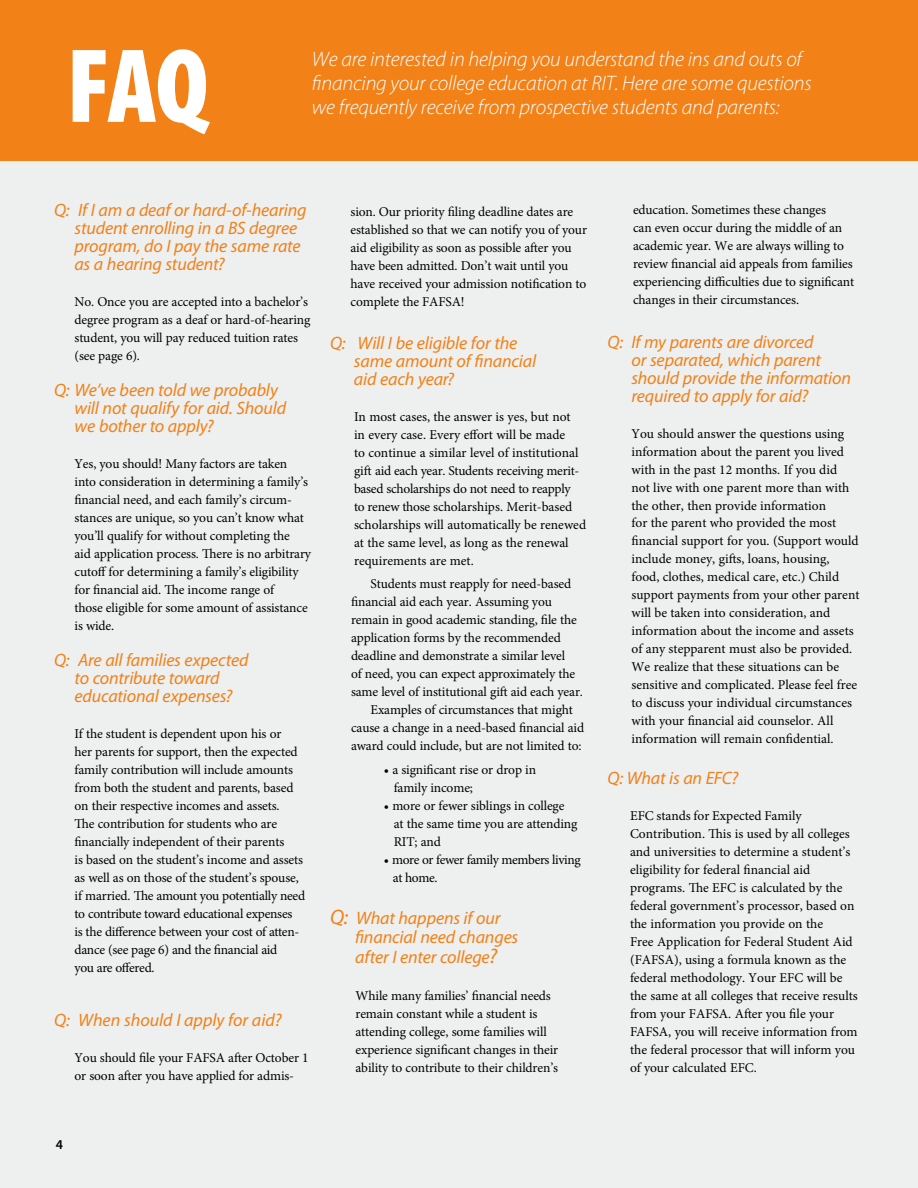
<style>
.page{position:relative;width:918px;height:1188px;background:#eeefef}
.page>*{position:absolute;margin:0;border:0;box-sizing:border-box;transform-origin:0 0}
.t1{font:900 condensed 106.5px "Myriad Pro";color:#fff}
.t2{font:italic 300 21px/24px "Myriad Pro";letter-spacing:-.01em;color:#fff}
.t3{font:italic 18px/18px "Myriad Pro";letter-spacing:-.01em;color:#f28118}
.t4{font:13.5px/18px "Minion Pro";letter-spacing:-.01em;color:#000}
.t5{font:13.5px/18px "Minion Pro";letter-spacing:-.03em;color:#000}
.t6{font:600 13.5px "Myriad Pro";color:#000}
.s1{font-size:21px}
</style>
<div class="page">
<div style="left:0;top:0;width:918px;height:161px;background:#f28118"></div>
<h1 class="t1" style="left:67px;top:18px;width:143px">FAQ</h1>
<h2 class="t2" style="left:312px;top:47px;width:501px">We are interested in helping you understand the ins and outs of financing your college education at RIT. Here are some questions we frequently receive from prospective students and parents:</h2>
<h3 class="t3" style="left:75px;top:201px;width:234px;text-indent:-21px">Q: If I am a deaf or hard-of-hearing student enrolling in a BS degree program, do I pay the same rate as a hearing student?</h3>
<p class="t4" style="left:75px;top:293px;width:237px">No. Once you are accepted into a bachelor’s degree program as a deaf or hard-of-hearing student, you will pay reduced tuition rates (see page 6).</p>
<h3 class="t3" style="left:75px;top:381px;width:213px;text-indent:-21px">Q: We’ve been told we probably will not qualify for aid. Should we bother to apply?</h3>
<p class="t4" style="left:75px;top:455px;width:238px">Yes, you should! Many factors are taken into consideration in determining a family’s financial need, and each family’s circum&shy;stances are unique, so you can’t know what you’ll qualify for without completing the<br>aid application process. There is no arbitrary cutoff for determining a family’s eligibility for financial aid. The income range of<br>those eligible for some amount of assistance is wide.</p>
<h3 class="t3" style="left:54px;top:651px;width:196px;text-align:center">Q: Are all families expected to contribute toward educational expenses?</h3>
<p class="t4" style="left:75px;top:725px;width:232px">If the student is dependent upon his or<br>her parents for support, then the expected family contribution will include amounts from both the student and parents, based on their respective incomes and assets.<br>The contribution for students who are financially independent of their parents<br>is based on the student’s income and assets as well as on those of the student’s spouse, if married. The amount you potentially need to contribute toward educational expenses<br>is the difference between your cost of atten&shy;dance (see page 6) and the financial aid<br>you are offered.</p>
<h3 class="t3" style="left:54px;top:1011px;width:229px">Q: When should I apply for aid?</h3>
<p class="t4" style="left:75px;top:1049px;width:236px">You should file your FAFSA after October 1 or soon after you have applied for admis-</p>
<p class="t4" style="left:351px;top:203px;width:238px">sion. Our priority filing deadline dates are established so that we can notify you of your aid eligibility as soon as possible after you have been admitted. Don’t wait until you have received your admission notification to complete the FAFSA!</p>
<h3 class="t3" style="left:354px;top:334px;width:184px;text-indent:-24px">Q: Will I be eligible for the same amount of financial aid each year?</h3>
<p class="t4" style="left:354px;top:408px;width:234px">In most cases, the answer is yes, but not<br>in every case. Every effort will be made<br>to continue a similar level of institutional gift aid each year. Students receiving merit&shy;based scholarships do not need to reapply<br>to renew those scholarships. Merit-based scholarships will automatically be renewed at the same level, as long as the renewal requirements are met.</p>
<p class="t4" style="left:370px;top:574px;width:202px">Students must reapply for need-based</p>
<p class="t4" style="left:351px;top:592px;width:202px">financial aid each year. Assuming you</p>
<p class="t4" style="left:351px;top:610px;width:227px">remain in good academic standing, file the</p>
<p class="t4" style="left:351px;top:628px;width:211px">application forms by the recommended</p>
<p class="t4" style="left:351px;top:646px;width:216px">deadline and demonstrate a similar level</p>
<p class="t4" style="left:351px;top:664px;width:226px">of need, you can expect approximately the</p>
<p class="t4" style="left:351px;top:682px;width:233px">same level of institutional gift aid each year.</p>
<p class="t4" style="left:370px;top:700px;width:204px">Examples of circumstances that might</p>
<p class="t4" style="left:351px;top:718px;width:235px">cause a change in a need-based financial aid</p>
<p class="t4" style="left:351px;top:736px;width:232px">award could include, but are not limited to:</p>
<p class="t4" style="left:394px;top:760px;width:144px;text-indent:-10px">• a significant rise or drop in family income;</p>
<p class="t4" style="left:394px;top:796px;width:185px;text-indent:-10px">• more or fewer siblings in college at the same time you are attending<br>RIT; and</p>
<p class="t5" style="left:393px;top:850px;width:189px;text-indent:-9px">• more or fewer family members living at home.</p>
<h3 class="t3" style="left:355px;top:908px;width:165px;line-height:19.5px;text-indent:-25px"><span class="s1">Q:</span> What happens if our financial need changes after I enter college<span class="s1">?</span></h3>
<p class="t4" style="left:356px;top:987px;width:204px">While many families’ financial needs remain constant while a student is attending college, some families will experience significant changes in their ability to contribute to their children’s</p>
<p class="t4" style="left:633px;top:201px;width:223px">education. Sometimes these changes<br>can even occur during the middle of an academic year. We are always willing to review financial aid appeals from families experiencing difficulties due to significant changes in their circumstances.</p>
<h3 class="t3" style="left:631px;top:332px;width:221px;text-indent:-24px">Q: If my parents are divorced<br>or separated, which parent should provide the information required to apply for aid?</h3>
<p class="t4" style="left:632px;top:424px;width:230px">You should answer the questions using information about the parent you lived with in the past 12 months. If you did<br>not live with one parent more than with the other, then provide information<br>for the parent who provided the most financial support for you. (Support would include money, gifts, loans, housing, food, clothes, medical care, etc.) Child support payments from your other parent will be taken into consideration, and information about the income and assets of any stepparent must also be provided.<br>We realize that these situations can be sensitive and complicated. Please feel free to discuss your individual circumstances with your financial aid counselor. All information will remain confidential.</p>
<h3 class="t3" style="left:608px;top:769px;width:133px">Q: What is an EFC?</h3>
<p class="t4" style="left:630px;top:807px;width:229px">EFC stands for Expected Family Contribution. This is used by all colleges and universities to determine a student’s eligibility for federal financial aid programs. The EFC is calculated by the federal government’s processor, based on the information you provide on the<br>Free Application for Federal Student Aid (FAFSA), using a formula known as the federal methodology. Your EFC will be the same at all colleges that receive results from your FAFSA. After you file your FAFSA, you will receive information from the federal processor that will inform you of your calculated EFC.</p>
<p class="t6" style="left:56px;top:1136px;width:9px">4</p>
</div>
